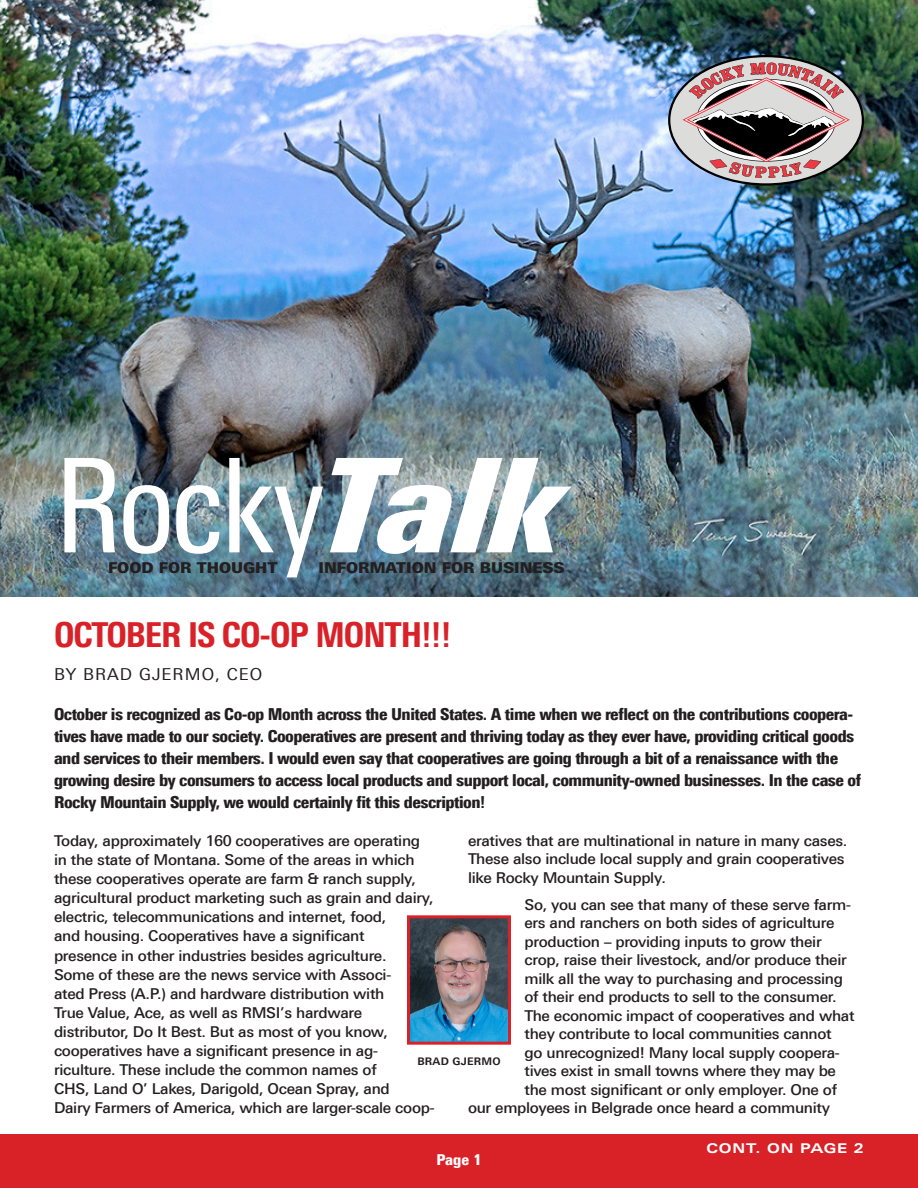
<style>
.page{position:relative;width:918px;height:1188px;background:#fff}
.page>*{position:absolute;margin:0;border:0;box-sizing:border-box;transform-origin:0 0}
.t1{font:condensed 130.65px "Univers Next Pro";letter-spacing:-.03em;color:#fff}
.Headline{font:800 condensed 34.5px "Univers Next Pro";letter-spacing:-.03em;color:#d92128}
.First_Paragraph{font:900 condensed 16.5px/21.9px "Univers Next Pro";letter-spacing:-.03em;color:#231f20}
.Byline{font:16.5px "Univers Next Pro";letter-spacing:.06em;color:#231f20}
.Body_Copy{font:500 15px/19px "Univers Next Pro";letter-spacing:-.02em;color:#231f20}
.t2{font:900 15px "Univers Next Pro";color:#231f20}
.t3{font:900 condensed 15px "Univers Next Pro";color:#fff}
.Continuation{font:700 expanded 13.5px "Univers Next Pro";letter-spacing:.06em;color:#fff}
.Author_Name{font:700 10.5px "Univers Next Pro";letter-spacing:.02em;color:#231f20}
.s1{font-family:"Univers Next Pro X Black Cond It";font-stretch:normal}
</style>
<div class="page">
<div style="left:0;top:1134px;width:918px;height:54px;background:#d92128"></div>
<img style="left:0;top:0;width:918px;height:596px">
<img style="left:411px;top:919px;width:96px;height:122px">
<div style="left:407px;top:915px;width:104px;height:130px;border:3px solid #d92128"></div>
<img style="left:668px;top:55px;width:196px;height:131px">
<p class="t1" style="left:54px;top:430px;width:514px">Rocky<span class="s1">Talk</span></p>
<p class="t2" style="left:108px;top:558px;width:171px">FOOD FOR THOUGHT</p>
<p class="t2" style="left:319px;top:558px;width:248px">INFORMATION FOR BUSINESS</p>
<p class="Headline" style="left:54px;top:614px;width:399px">OCTOBER IS CO-OP MONTH!!!</p>
<p class="Byline" style="left:54px;top:665px;width:210px">BY BRAD GJERMO, CEO</p>
<p class="First_Paragraph" style="left:54px;top:703px;width:809px">October is recognized as Co-op Month across the United States. A time when we reflect on the contributions coopera&shy;tives have made to our society. Cooperatives are present and thriving today as they ever have, providing critical goods and services to their members. I would even say that cooperatives are going through a bit of a renaissance with the growing desire by consumers to access local products and support local, community-owned businesses. In the case of Rocky Mountain Supply, we would certainly fit this description!</p>
<p class="Body_Copy" style="left:54px;top:831px;width:382px">Today, approximately 160 cooperatives are operating in the state of Montana. Some of the areas in which these cooperatives operate are farm &amp; ranch supply, agricultural product marketing such as grain and dairy, electric, telecommunications and internet, food,<br>and housing. Cooperatives have a significant<br>presence in other industries besides agriculture.<br>Some of these are the news service with Associ-<br>ated Press (A.P.) and hardware distribution with<br>True Value, Ace, as well as RMSI’s hardware distributor, Do It Best. But as most of you know, cooperatives have a significant presence in ag&shy;riculture. These include the common names of<br>CHS, Land O’ Lakes, Darigold, Ocean Spray, and<br>Dairy Farmers of America, which are larger-scale coop-</p>
<p class="Body_Copy" style="left:468px;top:831px;width:381px;line-height:18.5px">eratives that are multinational in nature in many cases.<br>These also include local supply and grain cooperatives like Rocky Mountain Supply.</p>
<p class="Body_Copy" style="left:525px;top:895px;width:328px">So, you can see that many of these serve farm-</p>
<p class="Body_Copy" style="left:525px;top:914px;width:311px">ers and ranchers on both sides of agriculture</p>
<p class="Body_Copy" style="left:525px;top:932px;width:299px">production – providing inputs to grow their</p>
<p class="Body_Copy" style="left:525px;top:950px;width:324px">crop, raise their livestock, and/or produce their</p>
<p class="Body_Copy" style="left:525px;top:969px;width:320px">milk all the way to purchasing and processing</p>
<p class="Body_Copy" style="left:525px;top:987px;width:314px">of their end products to sell to the consumer.</p>
<p class="Body_Copy" style="left:525px;top:1006px;width:332px">The economic impact of cooperatives and what</p>
<p class="Body_Copy" style="left:525px;top:1024px;width:309px">they contribute to local communities cannot</p>
<p class="Body_Copy" style="left:525px;top:1043px;width:317px">go unrecognized! Many local supply coopera-</p>
<p class="Body_Copy" style="left:525px;top:1061px;width:313px">tives exist in small towns where they may be</p>
<p class="Body_Copy" style="left:525px;top:1080px;width:314px">the most significant or only employer. One of</p>
<p class="Body_Copy" style="left:468px;top:1098px;width:364px">our employees in Belgrade once heard a community</p>
<p class="Author_Name" style="left:417px;top:1055px;width:85px">BRAD GJERMO</p>
<p class="t3" style="left:437px;top:1150px;width:46px">Page 1</p>
<p class="Continuation" style="left:706px;top:1140px;width:159px">CONT. ON PAGE 2</p>
</div>
